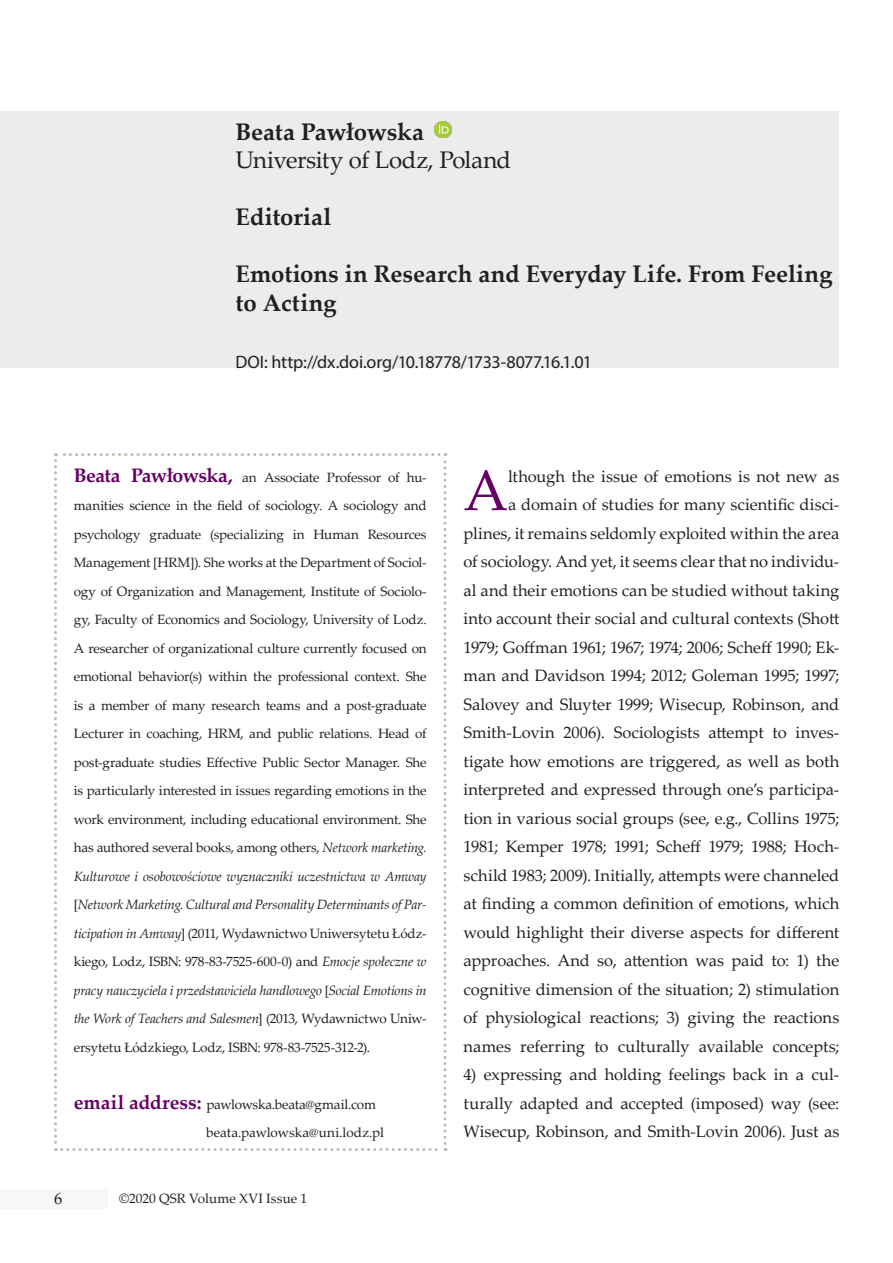
<style>
.page{position:relative;width:893px;height:1263px;background:#fff}
.page>*{position:absolute;margin:0;border:0;box-sizing:border-box;transform-origin:0 0}
.t1{font:57.45px "Palatino Linotype";color:#606}
.Normalny{font:700 24px/28.5px "Palatino Linotype";letter-spacing:-.005em;color:#231f20}
.Normalny-2{font:24px "Palatino Linotype";letter-spacing:-.02em;color:#231f20}
.Normalny-3{font:18px "Myriad Pro";letter-spacing:-.015em;color:#231f20}
.t2{font:16.5px/28.5px "Palatino Linotype";letter-spacing:-.005em;color:#231f20;text-align:right}
.Normalny-4{font:13.5px/28.5px "Palatino Linotype";letter-spacing:-.01em;color:#231f20;text-align:justify}
.s1{font-weight:700;font-size:19.5px;color:#606}
.s2{font-style:italic}
</style>
<div class="page">
<div style="left:0;top:1189px;width:108px;height:20px;background:#f7f7f7"></div>
<div style="left:0;top:111px;width:838px;height:257px;background:#ececec"></div>
<img style="left:435px;top:121px;width:16px;height:17px">
<svg style="left:54px;top:453px;width:392px;height:698px"></svg>
<p class="Normalny" style="left:235px;top:116px;width:190px">Beata Pawłowska</p>
<p class="Normalny-2" style="left:235px;top:143px;width:277px">University of Lodz, Poland</p>
<p class="Normalny" style="left:235px;top:202px;width:98px">Editorial</p>
<p class="Normalny" style="left:235px;top:259px;width:598px">Emotions in Research and Everyday Life. From Feeling to Acting</p>
<p class="Normalny-3" style="left:235px;top:350px;width:358px">DOI: http://dx.doi.org/10.18778/1733-8077.16.1.01</p>
<p class="Normalny-4" style="left:74px;top:462px;width:354px"><span class="s1">Beata Pawłowska,</span> an Associate Professor of hu&shy;manities science in the field of sociology. A sociology and psychology graduate (specializing in Human Resources Management [HRM]). She works at the Department of Sociol&shy;ogy of Organization and Management, Institute of Sociolo&shy;gy, Faculty of Economics and Sociology, University of Lodz.<br>A researcher of organizational culture currently focused on emotional behavior(s) within the professional context. She is a member of many research teams and a post-graduate Lecturer in coaching, HRM, and public relations. Head of post-graduate studies Effective Public Sector Manager. She is particularly interested in issues regarding emotions in the work environment, including educational environment. She has authored several books, among others, <span class="s2">Network marketing.<br>Kulturowe i osobowościowe wyznaczniki uczestnictwa w Amway </span>[<span class="s2">Network Marketing. Cultural and Personality Determinants of Par&shy;ticipation in Amway</span>] (2011, Wydawnictwo Uniwersytetu Łódz&shy;kiego, Lodz, ISBN: 978-83-7525-600-0) and <span class="s2">Emocje społeczne w pracy nauczyciela i przedstawiciela handlowego</span> [<span class="s2">Social Emotions in the Work of Teachers and Salesmen</span>] (2013, Wydawnictwo Uniw&shy;ersytetu Łódzkiego, Lodz, ISBN: 978-83-7525-312-2).</p>
<p class="Normalny-4" style="left:74px;top:1089px;width:304px"><span class="s1">email address:</span> pawlowska.beata@gmail.com</p>
<p class="Normalny-4" style="left:206px;top:1118px;width:179px">beata.pawlowska@uni.lodz.pl</p>
<p class="t2" style="left:54px;top:1183px;width:10px">6</p>
<p class="Normalny-4" style="left:119px;top:1183px;width:190px">©2020 QSR Volume XVI Issue 1</p>
<p class="t1" style="left:463px;top:450px;width:46px">A</p>
<p class="t2" style="left:463px;top:461px;width:377px">lthough the issue of emotions is not new as<br>a domain of studies for many scientific disci&shy;plines, it remains seldomly exploited within the area of sociology. And yet, it seems clear that no individu&shy;al and their emotions can be studied without taking into account their social and cultural contexts (Shott 1979; Goffman 1961; 1967; 1974; 2006; Scheff 1990; Ek&shy;man and Davidson 1994; 2012; Goleman 1995; 1997; Salovey and Sluyter 1999; Wisecup, Robinson, and Smith-Lovin 2006). Sociologists attempt to inves&shy;tigate how emotions are triggered, as well as both interpreted and expressed through one’s participa&shy;tion in various social groups (see, e.g., Collins 1975; 1981; Kemper 1978; 1991; Scheff 1979; 1988; Hoch&shy;schild 1983; 2009). Initially, attempts were channeled at finding a common definition of emotions, which would highlight their diverse aspects for different approaches. And so, attention was paid to: 1) the cognitive dimension of the situation; 2) stimulation of physiological reactions; 3) giving the reactions names referring to culturally available concepts;</p>
<p class="t2" style="left:463px;top:1059px;width:377px;text-align:justify">4) expressing and holding feelings back in a cul&shy;turally adapted and accepted (imposed) way (see:<br>Wisecup, Robinson, and Smith-Lovin 2006). Just as</p>
</div>
